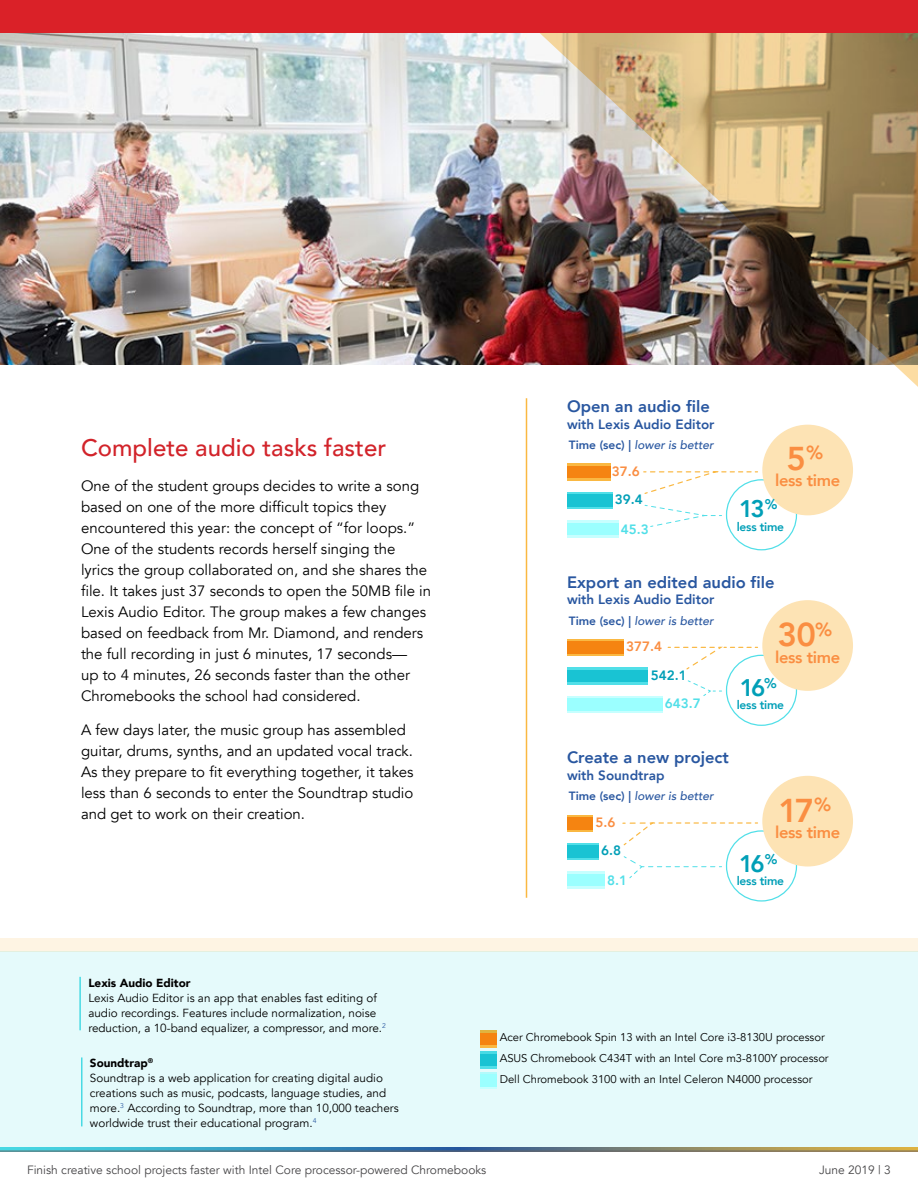
<style>
.page{position:relative;width:918px;height:1188px;background:#fff}
.page>*{position:absolute;margin:0;border:0;box-sizing:border-box;transform-origin:0 0}
.t1{font:800 33px "Avenir";color:#fa8e42}
.t2{font:500 24px "Avenir";color:#d2232a}
.t3{font:800 24px "Avenir";color:#009fb7}
.t4{font:800 16.5px "Avenir";color:#2957a0}
.t5{font:800 16.5px "Avenir";letter-spacing:-.02em;color:#fa8e42}
.t6{font:15px/21px "Avenir";color:#000}
.t7{font:800 13.5px "Avenir";color:#2957a0}
.t8{font:800 13.5px "Avenir";color:#fa8e42}
.t9{font:800 13.5px "Avenir";color:#009fb7}
.t10{font:800 13.5px "Avenir";color:#51dfe8}
.t11{font:12px "Avenir";color:#464547}
.t12{font:italic 500 12px "Avenir";color:#2957a0}
.t13{font:800 12px "Avenir";letter-spacing:-.02em;color:#009fb7}
.t14{font:11.7px/15px "Avenir";color:#000}
.t15{font:900 11.7px "Avenir";color:#000}
.t16{font:11.25px/20.9px "Avenir";color:#000}
.s1{font-weight:900}
.s2{font-weight:800;font-style:normal}
</style>
<div class="page">
<div style="left:0;top:951px;width:918px;height:200px;background:#e5fafb"></div>
<hr style="left:81px;top:1057px;width:1px;height:69px;background:#51dfe8">
<hr style="left:79px;top:977px;width:2px;height:53px;background:#51dfe8">
<div style="left:0;top:938px;width:918px;height:14px;background:#fef4e3"></div>
<div style="left:567px;top:670px;width:81px;height:14px;background:#51dfe8"></div>
<svg style="left:567px;top:668px;width:81px;height:14px"></svg>
<svg style="left:567px;top:710px;width:96px;height:3px"></svg>
<svg style="left:567px;top:696px;width:96px;height:14px"></svg>
<div style="left:567px;top:642px;width:56px;height:14px;background:#fab842"></div>
<svg style="left:567px;top:639px;width:56px;height:15px"></svg>
<div style="left:762px;top:600px;width:91px;height:91px;background:#fde3b4;border-radius:50%"></div>
<svg style="left:668px;top:646px;width:90px;height:25px"></svg>
<svg style="left:687px;top:680px;width:35px;height:16px"></svg>
<div style="left:567px;top:494px;width:45px;height:15px;background:#51dfe8"></div>
<svg style="left:567px;top:492px;width:45px;height:15px"></svg>
<div style="left:567px;top:523px;width:52px;height:14px;background:#c7ffff"></div>
<svg style="left:567px;top:520px;width:52px;height:15px"></svg>
<div style="left:567px;top:466px;width:43px;height:15px;background:#fab842"></div>
<svg style="left:567px;top:464px;width:43px;height:14px"></svg>
<div style="left:762px;top:425px;width:91px;height:90px;background:#fde3b4;border-radius:50%"></div>
<svg style="left:644px;top:471px;width:114px;height:24px"></svg>
<svg style="left:645px;top:505px;width:77px;height:22px"></svg>
<div style="left:567px;top:846px;width:31px;height:14px;background:#51dfe8"></div>
<svg style="left:567px;top:843px;width:31px;height:15px"></svg>
<div style="left:567px;top:874px;width:37px;height:14px;background:#c7ffff"></div>
<svg style="left:567px;top:872px;width:37px;height:14px"></svg>
<svg style="left:567px;top:829px;width:26px;height:3px"></svg>
<svg style="left:567px;top:815px;width:26px;height:14px"></svg>
<div style="left:762px;top:776px;width:91px;height:91px;background:#fde3b4;border-radius:50%"></div>
<svg style="left:623px;top:822px;width:135px;height:24px"></svg>
<svg style="left:623px;top:856px;width:99px;height:23px"></svg>
<img style="left:0;top:32px;width:533px;height:332px">
<div style="left:481px;top:1054px;width:16px;height:14px;background:#51dfe8"></div>
<svg style="left:481px;top:1051px;width:16px;height:15px"></svg>
<div style="left:481px;top:1075px;width:16px;height:14px;background:#c7ffff"></div>
<svg style="left:481px;top:1072px;width:16px;height:15px"></svg>
<div style="left:481px;top:1033px;width:16px;height:14px;background:#fab842"></div>
<svg style="left:481px;top:1031px;width:16px;height:14px"></svg>
<img style="left:533px;top:32px;width:385px;height:355px">
<hr style="left:526px;top:398px;width:1px;height:500px;background:#fab842">
<hr style="left:0;top:1151px;width:918px;height:1px;background:#616264">
<div style="left:0;top:0;width:918px;height:32px;background:#da2128"></div>
<h2 class="t2" style="left:81px;top:427px;width:307px">Complete audio tasks faster</h2>
<p class="t6" style="left:81px;top:475px;width:352px">One of the student groups decides to write a song based on one of the more difficult topics they encountered this year: the concept of “for loops.” One of the students records herself singing the lyrics the group collaborated on, and she shares the file. It takes just 37 seconds to open the 50MB file in Lexis Audio Editor. The group makes a few changes based on feedback from Mr. Diamond, and renders the full recording in just 6 minutes, 17 seconds—<br>up to 4 minutes, 26 seconds faster than the other Chromebooks the school had considered.</p>
<p class="t6" style="left:81px;top:720px;width:334px">A few days later, the music group has assembled guitar, drums, synths, and an updated vocal track.<br>As they prepare to fit everything together, it takes less than 6 seconds to enter the Soundtrap studio and get to work on their creation.</p>
<p class="t15" style="left:88px;top:972px;width:104px">Lexis Audio Editor</p>
<p class="t14" style="left:88px;top:990px;width:299px">Lexis Audio Editor is an app that enables fast editing of audio recordings. Features include normalization, noise reduction, a 10-band equalizer, a compressor, and more.<sup>2</sup></p>
<p class="t14" style="left:90px;top:1056px;width:310px"><span class="s1">Soundtrap</span><sup>®<br></sup>Soundtrap is a web application for creating digital audio creations such as music, podcasts, language studies, and more.<sup>3</sup> According to Soundtrap, more than 10,000 teachers worldwide trust their educational program.<sup>4</sup></p>
<p class="t4" style="left:567px;top:394px;width:145px">Open an audio file</p>
<p class="t7" style="left:567px;top:414px;width:149px">with Lexis Audio Editor</p>
<p class="t12" style="left:569px;top:438px;width:146px"><span class="s2">Time (sec) |</span> lower is better</p>
<h1 class="t1" style="left:787px;top:433px;width:38px">5<sup>%</sup></h1>
<p class="t5" style="left:775px;top:468px;width:67px">less time</p>
<h2 class="t3" style="left:739px;top:490px;width:40px">13<sup>%</sup></h2>
<p class="t13" style="left:737px;top:517px;width:49px">less time</p>
<p class="t8" style="left:612px;top:461px;width:29px">37.6</p>
<p class="t9" style="left:615px;top:489px;width:29px">39.4</p>
<p class="t10" style="left:621px;top:519px;width:29px">45.3</p>
<p class="t4" style="left:567px;top:569px;width:209px">Export an edited audio file</p>
<p class="t7" style="left:567px;top:589px;width:149px">with Lexis Audio Editor</p>
<p class="t12" style="left:569px;top:613px;width:146px"><span class="s2">Time (sec) |</span> lower is better</p>
<h1 class="t1" style="left:778px;top:609px;width:56px">30<sup>%</sup></h1>
<p class="t5" style="left:775px;top:644px;width:67px">less time</p>
<h2 class="t3" style="left:740px;top:669px;width:39px">16<sup>%</sup></h2>
<p class="t13" style="left:737px;top:696px;width:49px">less time</p>
<p class="t8" style="left:626px;top:636px;width:37px">377.4</p>
<p class="t9" style="left:651px;top:665px;width:37px">542.1</p>
<p class="t10" style="left:665px;top:693px;width:37px">643.7</p>
<p class="t4" style="left:567px;top:745px;width:163px">Create a new project</p>
<p class="t7" style="left:567px;top:765px;width:99px">with Soundtrap</p>
<p class="t12" style="left:569px;top:789px;width:146px"><span class="s2">Time (sec) |</span> lower is better</p>
<h1 class="t1" style="left:779px;top:785px;width:54px">17<sup>%</sup></h1>
<p class="t5" style="left:775px;top:820px;width:67px">less time</p>
<h2 class="t3" style="left:739px;top:845px;width:40px">16<sup>%</sup></h2>
<p class="t13" style="left:737px;top:872px;width:49px">less time</p>
<p class="t8" style="left:595px;top:812px;width:21px">5.6</p>
<p class="t9" style="left:601px;top:840px;width:21px">6.8</p>
<p class="t10" style="left:607px;top:870px;width:21px">8.1</p>
<p class="t16" style="left:500px;top:1027px;width:331px">Acer Chromebook Spin 13 with an Intel Core i3-8130U processor<br>ASUS Chromebook C434T with an Intel Core m3-8100Y processor<br>Dell Chromebook 3100 with an Intel Celeron N4000 processor</p>
<p class="t11" style="left:27px;top:1163px;width:461px">Finish creative school projects faster with Intel Core processor-powered Chromebooks</p>
<p class="t11" style="left:819px;top:1163px;width:73px">June 2019 | 3</p>
</div>
